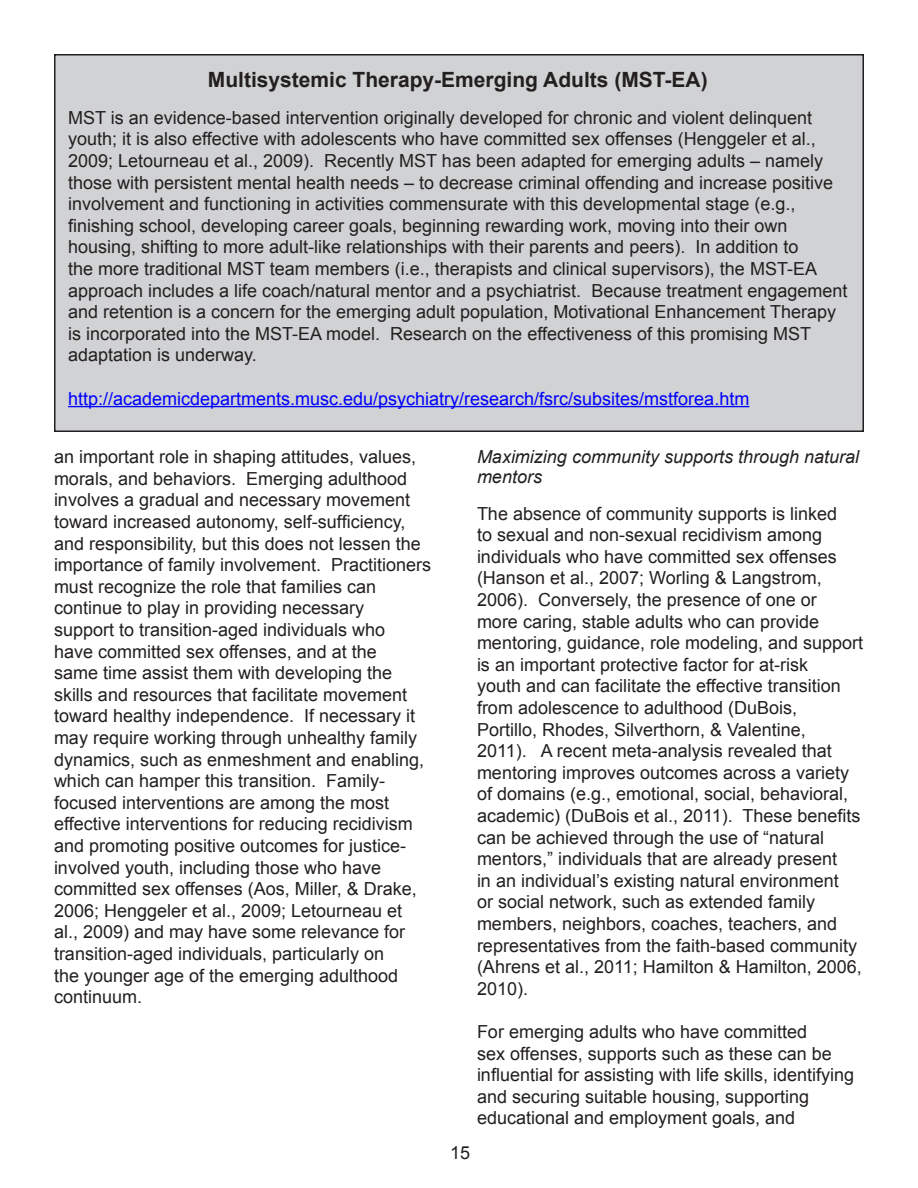
<style>
.page{position:relative;width:918px;height:1188px;background:#fff}
.page>*{position:absolute;margin:0;border:0;box-sizing:border-box;transform-origin:0 0}
.t1{font:700 21px "Arial";color:#231f20}
.Paragraph_Text{font:18px/21.6px "Arial";color:#231f20}
.t2{font:18px "Arial";color:#00f}
.t3{font:italic 18px/19.8px "Arial";color:#231f20}
</style>
<div class="page">
<div style="left:55px;top:55px;width:808px;height:376px;background:#d1d2d4"></div>
<div style="left:54px;top:54px;width:810px;height:378px;border:2px solid #231f20"></div>
<hr style="left:68px;top:406px;width:681px;height:1px;background:#00f">
<p class="t1" style="left:208px;top:66px;width:501px">Multisystemic Therapy-Emerging Adults (MST-EA)</p>
<p class="Paragraph_Text" style="left:68px;top:107px;width:781px">MST is an evidence-based intervention originally developed for chronic and violent delinquent youth; it is also effective with adolescents who have committed sex offenses (Henggeler et al., 2009; Letourneau et al., 2009). Recently MST has been adapted for emerging adults – namely those with persistent mental health needs – to decrease criminal offending and increase positive involvement and functioning in activities commensurate with this developmental stage (e.g., finishing school, developing career goals, beginning rewarding work, moving into their own housing, shifting to more adult-like relationships with their parents and peers). In addition to<br>the more traditional MST team members (i.e., therapists and clinical supervisors), the MST-EA approach includes a life coach/natural mentor and a psychiatrist. Because treatment engagement and retention is a concern for the emerging adult population, Motivational Enhancement Therapy is incorporated into the MST-EA model. Research on the effectiveness of this promising MST adaptation is underway.</p>
<p class="t2" style="left:68px;top:387px;width:683px">http://academicdepartments.musc.edu/psychiatry/research/fsrc/subsites/mstforea.htm</p>
<p class="Paragraph_Text" style="left:54px;top:446px;width:379px">an important role in shaping attitudes, values, morals, and behaviors. Emerging adulthood involves a gradual and necessary movement toward increased autonomy, self-sufficiency, and responsibility, but this does not lessen the importance of family involvement. Practitioners must recognize the role that families can continue to play in providing necessary<br>support to transition-aged individuals who<br>have committed sex offenses, and at the<br>same time assist them with developing the skills and resources that facilitate movement toward healthy independence. If necessary it may require working through unhealthy family dynamics, such as enmeshment and enabling, which can hamper this transition. Family&shy;focused interventions are among the most effective interventions for reducing recidivism and promoting positive outcomes for justice&shy;involved youth, including those who have committed sex offenses (Aos, Miller, &amp; Drake, 2006; Henggeler et al., 2009; Letourneau et<br>al., 2009) and may have some relevance for transition-aged individuals, particularly on<br>the younger age of the emerging adulthood continuum.</p>
<p class="t3" style="left:477px;top:447px;width:384px">Maximizing community supports through natural mentors</p>
<p class="Paragraph_Text" style="left:477px;top:503px;width:388px">The absence of community supports is linked<br>to sexual and non-sexual recidivism among individuals who have committed sex offenses (Hanson et al., 2007; Worling &amp; Langstrom, 2006). Conversely, the presence of one or<br>more caring, stable adults who can provide mentoring, guidance, role modeling, and support is an important protective factor for at-risk<br>youth and can facilitate the effective transition from adolescence to adulthood (DuBois,<br>Portillo, Rhodes, Silverthorn, &amp; Valentine,<br>2011). A recent meta-analysis revealed that mentoring improves outcomes across a variety of domains (e.g., emotional, social, behavioral, academic) (DuBois et al., 2011). These benefits can be achieved through the use of “natural mentors,” individuals that are already present<br>in an individual’s existing natural environment<br>or social network, such as extended family members, neighbors, coaches, teachers, and representatives from the faith-based community (Ahrens et al., 2011; Hamilton &amp; Hamilton, 2006, 2010).</p>
<p class="Paragraph_Text" style="left:477px;top:1021px;width:379px">For emerging adults who have committed<br>sex offenses, supports such as these can be influential for assisting with life skills, identifying and securing suitable housing, supporting educational and employment goals, and</p>
<p class="Paragraph_Text" style="left:450px;top:1142px;width:22px">15</p>
</div>
